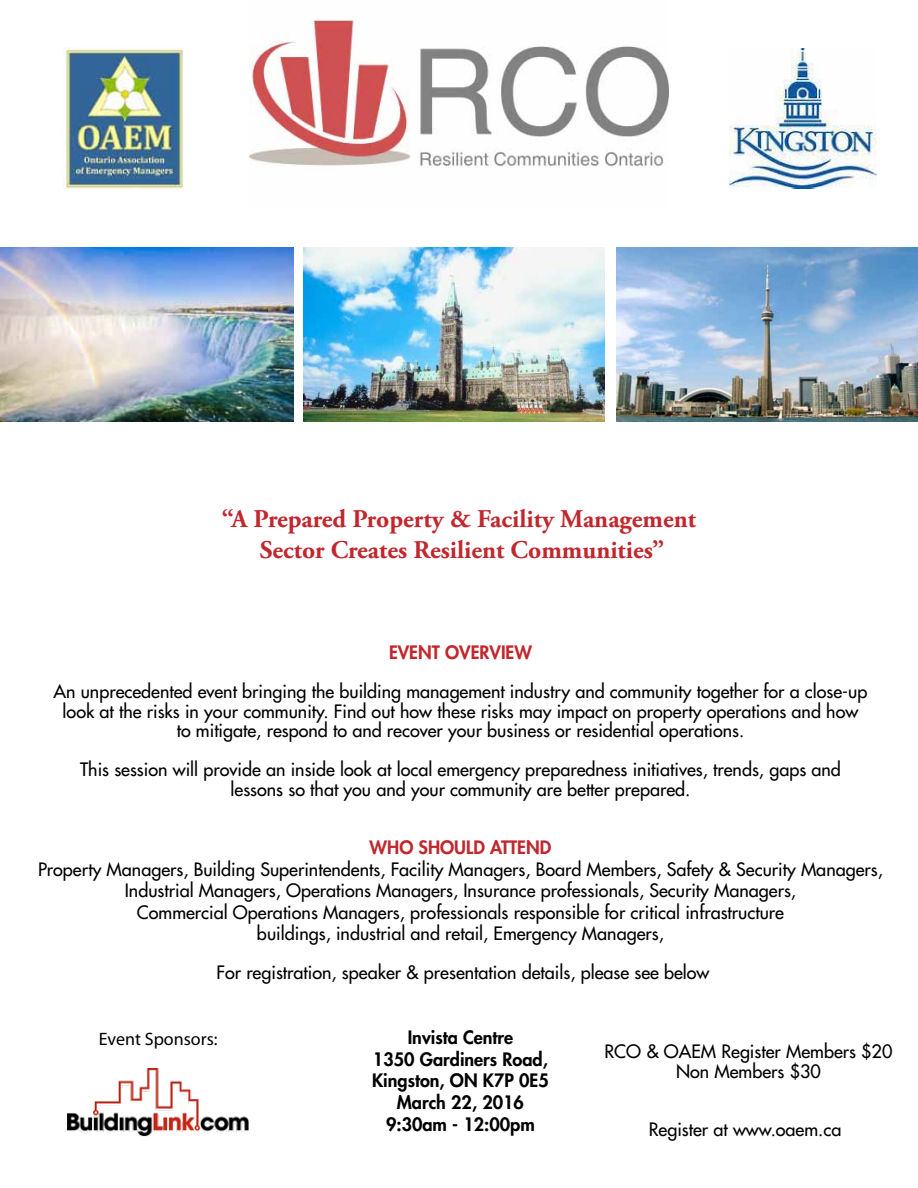
<style>
.page{position:relative;width:918px;height:1188px;background:#fff}
.page>*{position:absolute;margin:0;border:0;box-sizing:border-box;transform-origin:0 0}
.t1{font:700 25.5px/30.6px "Adobe Garamond Pro";color:#c1272d;text-align:center}
.t2{font:500 18px/19.5px "Futura Std";color:#000;text-align:center}
.t3{font:800 18px/21.6px "Futura Std";color:#000;text-align:center}
.t4{font:800 18px "Futura Std";color:#c1272d}
.t5{font:18px "Myriad Pro";color:#000}
</style>
<div class="page">
<img style="left:250px;top:19px;width:418px;height:149px">
<img style="left:303px;top:247px;width:302px;height:174px">
<img style="left:616px;top:247px;width:302px;height:174px">
<img style="left:0;top:247px;width:293px;height:174px">
<img style="left:64px;top:47px;width:119px;height:142px">
<img style="left:730px;top:48px;width:147px;height:140px">
<img style="left:68px;top:1068px;width:181px;height:69px">
<h1 class="t1" style="left:222px;top:504px;width:476px">“A Prepared Property &amp; Facility Management<br>Sector Creates Resilient Communities”</h1>
<p class="t4" style="left:389px;top:641px;width:144px">EVENT OVERVIEW</p>
<p class="t2" style="left:53px;top:682px;width:816px">An unprecedented event bringing the building management industry and community together for a close-up look at the risks in your community. Find out how these risks may impact on property operations and how to mitigate, respond to and recover your business or residential operations.</p>
<p class="t2" style="left:80px;top:760px;width:762px">This session will provide an inside look at local emergency preparedness initiatives, trends, gaps and lessons so that you and your community are better prepared.</p>
<p class="t4" style="left:370px;top:836px;width:183px">WHO SHOULD ATTEND</p>
<p class="t2" style="left:38px;top:858px;width:846px;line-height:21.6px">Property Managers, Building Superintendents, Facility Managers, Board Members, Safety &amp; Security Managers, Industrial Managers, Operations Managers, Insurance professionals, Security Managers,<br>Commercial Operations Managers, professionals responsible for critical infrastructure<br>buildings, industrial and retail, Emergency Managers,</p>
<p class="t2" style="left:217px;top:963px;width:495px">For registration, speaker &amp; presentation details, please see below</p>
<p class="t5" style="left:99px;top:1028px;width:120px">Event Sponsors:</p>
<p class="t3" style="left:372px;top:1027px;width:178px">Invista Centre<br>1350 Gardiners Road,<br>Kingston, ON K7P 0E5<br>March 22, 2016<br>9:30am - 12:00pm</p>
<p class="t2" style="left:605px;top:1042px;width:289px">RCO &amp; OAEM Register Members $20<br>Non Members $30</p>
<p class="t2" style="left:649px;top:1120px;width:194px">Register at www.oaem.ca</p>
</div>
